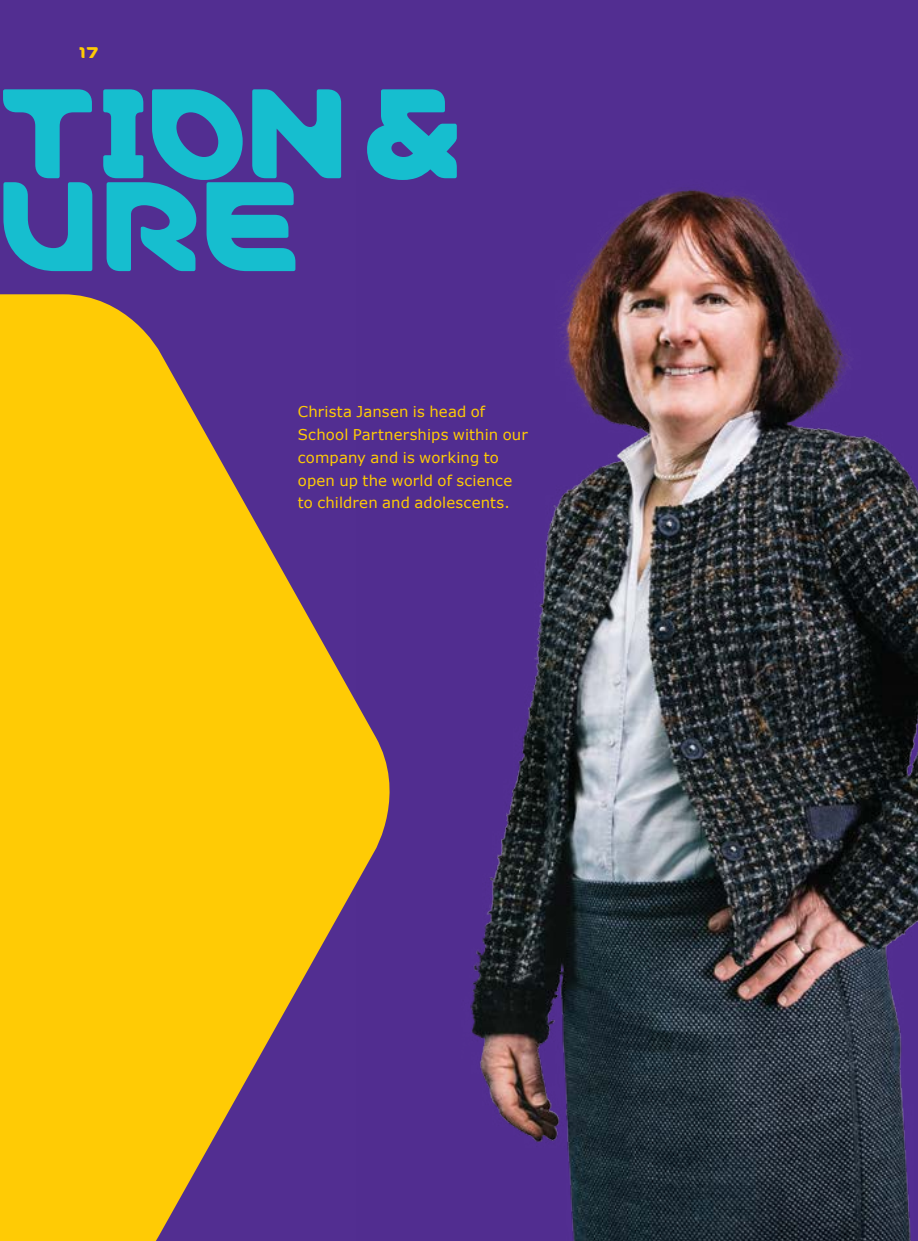
<style>
.page{position:relative;width:918px;height:1241px;background:#fff}
.page>*{position:absolute;margin:0;border:0;box-sizing:border-box;transform-origin:0 0}
.t1{font:129.33px/92.8px "Merck";letter-spacing:.02em;color:#16becf}
.t2{font:15.75px "Merck";color:#ffcb05}
.t3{font:14.88px/22.8px "Verdana";letter-spacing:.01em;color:#ffcb05}
</style>
<div class="page">
<div style="left:0;top:0;width:918px;height:1240px;background:#522e91"></div>
<img style="left:470px;top:189px;width:448px;height:1051px">
<svg style="left:1px;top:294px;width:389px;height:946px;fill:#ffcb05"></svg>
<svg style="left:0;top:294px;width:1px;height:946px"></svg>
<p class="t2" style="left:79px;top:43px;width:21px">17</p>
<h1 class="t1" style="left:1px;top:87px;width:464px">TION &amp;<br>URE</h1>
<p class="t3" style="left:298px;top:400px;width:231px">Christa Jansen is head of<br>School Partnerships within our company and is working to open up the world of science to children and adolescents.</p>
</div>
